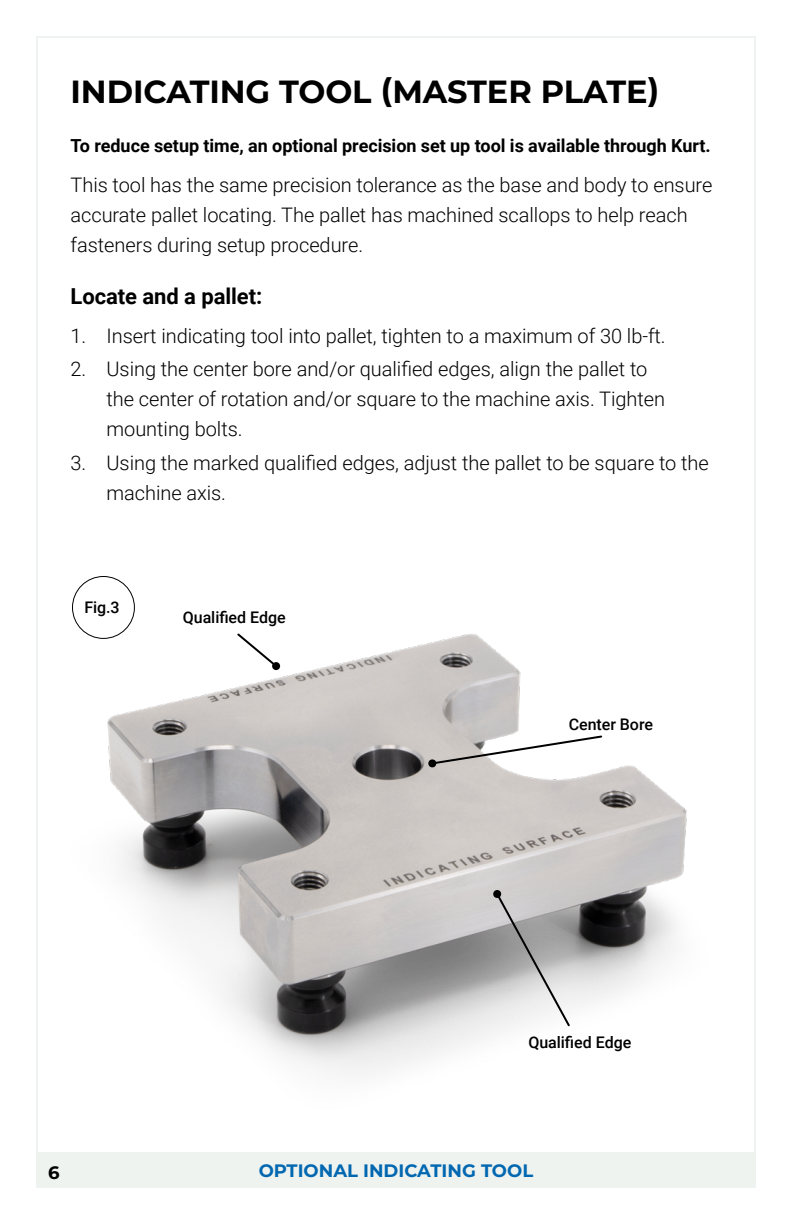
<style>
.page{position:relative;width:792px;height:1224px;background:#fff}
.page>*{position:absolute;margin:0;border:0;box-sizing:border-box;transform-origin:0 0}
.TOC_Title{font:700 32px "Montserrat";letter-spacing:-.005em;color:#000}
.body_text_bold_subhead_-_roboto_bold{font:700 22px "Roboto";letter-spacing:-.005em;color:#000}
.body_text_-_roboto_10_15{font:300 20px/30px "Roboto";letter-spacing:-.005em;color:#000}
.body_text_-_roboto_10_15-2{font:700 18px "Roboto";letter-spacing:-.005em;color:#000}
.TOC_Blue_Bottom_in_List{font:700 18px "Montserrat";color:#0067b0}
.t1{font:700 18px "Montserrat";color:#000}
.callout_-_robot_8_10_medium_-_left{font:500 16px "Roboto";letter-spacing:-.005em;color:#000}
.Figure_Number{font:500 16px "Roboto";color:#000}
</style>
<div class="page">
<div style="left:38px;top:1152px;width:716px;height:35px;background:#eef3f0"></div>
<img style="left:36px;top:549px;width:651px;height:604px">
<svg style="left:236px;top:632px;width:43px;height:37px"></svg>
<div style="left:272px;top:662px;width:8px;height:8px;background:#000;border-radius:50%"></div>
<svg style="left:493px;top:890px;width:79px;height:138px;background:#c0bfbf"></svg>
<svg style="left:428px;top:734px;width:175px;height:34px"></svg>
<div style="left:72px;top:576px;width:63px;height:63px;border:1px solid #000;border-radius:50%"></div>
<p class="TOC_Title" style="left:71px;top:69px;width:591px">INDICATING TOOL (MASTER PLATE)</p>
<p class="body_text_-_roboto_10_15-2" style="left:71px;top:133px;width:642px">To reduce setup time, an optional precision set up tool is available through Kurt.</p>
<p class="body_text_-_roboto_10_15" style="left:71px;top:169px;width:644px">This tool has the same precision tolerance as the base and body to ensure accurate pallet locating. The pallet has machined scallops to help reach fasteners during setup procedure.</p>
<p class="body_text_bold_subhead_-_roboto_bold" style="left:71px;top:281px;width:193px">Locate and a pallet:</p>
<p class="body_text_-_roboto_10_15" style="left:71px;top:320px;width:597px">1. Insert indicating tool into pallet, tighten to a maximum of 30 lb-ft.</p>
<p class="body_text_-_roboto_10_15" style="left:107px;top:354px;width:560px;text-indent:-36px">2. Using the center bore and/or qualified edges, align the pallet to the center of rotation and/or square to the machine axis. Tighten mounting bolts.</p>
<p class="body_text_-_roboto_10_15" style="left:107px;top:447px;width:604px;text-indent:-36px">3. Using the marked qualified edges, adjust the pallet to be square to the machine axis.</p>
<p class="Figure_Number" style="left:84px;top:596px;width:37px">Fig.3</p>
<p class="callout_-_robot_8_10_medium_-_left" style="left:183px;top:606px;width:104px">Qualified Edge</p>
<p class="callout_-_robot_8_10_medium_-_left" style="left:569px;top:713px;width:86px">Center Bore</p>
<p class="t1" style="left:48px;top:1159px;width:13px">6</p>
<p class="callout_-_robot_8_10_medium_-_left" style="left:528px;top:1031px;width:104px">Qualified Edge</p>
<p class="TOC_Blue_Bottom_in_List" style="left:259px;top:1157px;width:276px">OPTIONAL INDICATING TOOL</p>
</div>
